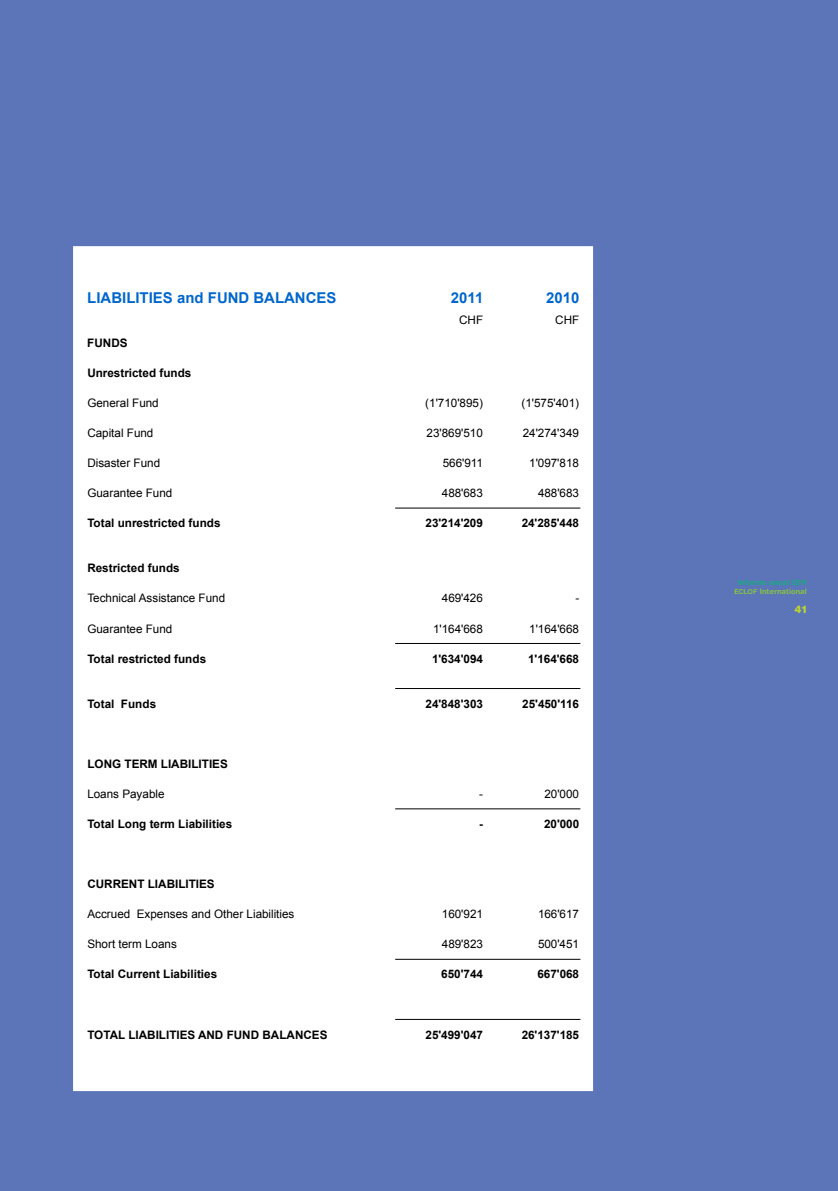
<style>
.page{position:relative;width:838px;height:1191px;background:#5c74b8}
.page>*{position:absolute;margin:0;border:0;box-sizing:border-box;transform-origin:0 0}
.t1{font:700 15px "Arial";color:#06c}
.t2{font:700 11.7px "Arial";color:#000}
.t3{font:11.7px "Arial";color:#000}
.t4{font:900 10.5px "Helvetica Rounded LT";color:#b7d435}
.t5{font:700 7.5px/9.3px "Helvetica Rounded LT";color:#18ac83;text-align:center}
.s1{font-size:6.75px;color:#85c441}
.s2{color:#85c441}
</style>
<div class="page">
<div style="left:73px;top:246px;width:521px;height:846px;background:#fff"></div>
<p class="t1" style="left:87px;top:292px;width:251px">LIABILITIES and FUND BALANCES</p>
<p class="t1" style="left:451px;top:292px;width:34px">2011</p>
<p class="t1" style="left:546px;top:292px;width:35px">2010</p>
<p class="t3" style="left:459px;top:316px;width:26px">CHF</p>
<p class="t3" style="left:555px;top:316px;width:26px">CHF</p>
<p class="t2" style="left:87px;top:338px;width:42px">FUNDS</p>
<p class="t2" style="left:87px;top:368px;width:106px">Unrestricted funds</p>
<p class="t3" style="left:87px;top:398px;width:73px">General Fund</p>
<p class="t3" style="left:87px;top:428px;width:68px">Capital Fund</p>
<p class="t3" style="left:87px;top:458px;width:74px">Disaster Fund</p>
<p class="t3" style="left:87px;top:488px;width:87px">Guarantee Fund</p>
<p class="t2" style="left:87px;top:519px;width:135px">Total unrestricted funds</p>
<p class="t2" style="left:87px;top:564px;width:94px">Restricted funds</p>
<p class="t3" style="left:87px;top:594px;width:139px">Technical Assistance Fund</p>
<p class="t3" style="left:87px;top:624px;width:87px">Guarantee Fund</p>
<p class="t2" style="left:87px;top:654px;width:120px">Total restricted funds</p>
<p class="t2" style="left:87px;top:699px;width:70px">Total Funds</p>
<p class="t2" style="left:87px;top:759px;width:142px">LONG TERM LIABILITIES</p>
<p class="t3" style="left:87px;top:789px;width:79px">Loans Payable</p>
<p class="t2" style="left:87px;top:819px;width:146px">Total Long term Liabilities</p>
<p class="t2" style="left:87px;top:879px;width:129px">CURRENT LIABILITIES</p>
<p class="t3" style="left:87px;top:909px;width:208px">Accrued Expenses and Other Liabilities</p>
<p class="t3" style="left:87px;top:939px;width:91px">Short term Loans</p>
<p class="t2" style="left:87px;top:969px;width:131px">Total Current Liabilities</p>
<p class="t3" style="left:425px;top:398px;width:59px">(1'710'895)</p>
<p class="t3" style="left:521px;top:398px;width:59px">(1'575'401)</p>
<p class="t3" style="left:426px;top:428px;width:58px">23'869'510</p>
<p class="t3" style="left:522px;top:428px;width:58px">24'274'349</p>
<p class="t3" style="left:443px;top:458px;width:42px">566'911</p>
<p class="t3" style="left:529px;top:458px;width:51px">1'097'818</p>
<p class="t3" style="left:442px;top:488px;width:43px">488'683</p>
<p class="t3" style="left:538px;top:488px;width:43px">488'683</p>
<p class="t2" style="left:425px;top:519px;width:59px">23'214'209</p>
<p class="t2" style="left:521px;top:519px;width:59px">24'285'448</p>
<p class="t3" style="left:442px;top:594px;width:43px">469'426</p>
<p class="t3" style="left:575px;top:594px;width:5px">-</p>
<p class="t3" style="left:433px;top:624px;width:51px">1'164'668</p>
<p class="t3" style="left:529px;top:624px;width:51px">1'164'668</p>
<p class="t2" style="left:432px;top:654px;width:52px">1'634'094</p>
<p class="t2" style="left:528px;top:654px;width:52px">1'164'668</p>
<p class="t2" style="left:425px;top:699px;width:59px">24'848'303</p>
<p class="t2" style="left:522px;top:699px;width:58px">25'450'116</p>
<p class="t3" style="left:479px;top:789px;width:5px">-</p>
<p class="t3" style="left:544px;top:789px;width:36px">20'000</p>
<p class="t2" style="left:479px;top:819px;width:5px">-</p>
<p class="t2" style="left:544px;top:819px;width:37px">20'000</p>
<p class="t3" style="left:442px;top:909px;width:43px">160'921</p>
<p class="t3" style="left:538px;top:909px;width:43px">166'617</p>
<p class="t3" style="left:442px;top:940px;width:43px">489'823</p>
<p class="t3" style="left:538px;top:940px;width:43px">500'451</p>
<p class="t2" style="left:441px;top:970px;width:43px">650'744</p>
<p class="t2" style="left:537px;top:970px;width:43px">667'068</p>
<p class="t2" style="left:87px;top:1030px;width:242px">TOTAL LIABILITIES AND FUND BALANCES</p>
<p class="t2" style="left:425px;top:1030px;width:59px">25'499'047</p>
<p class="t2" style="left:521px;top:1030px;width:59px">26'137'185</p>
<p class="t5" style="left:734px;top:577px;width:74px">Informe anual 2011<br><span class="s1">ECLOF</span> <span class="s2">International</span></p>
<p class="t4" style="left:794px;top:602px;width:14px">41</p>
<p class="t5" style="left:736px;top:577px;width:54px">Annual Report</p>
</div>
